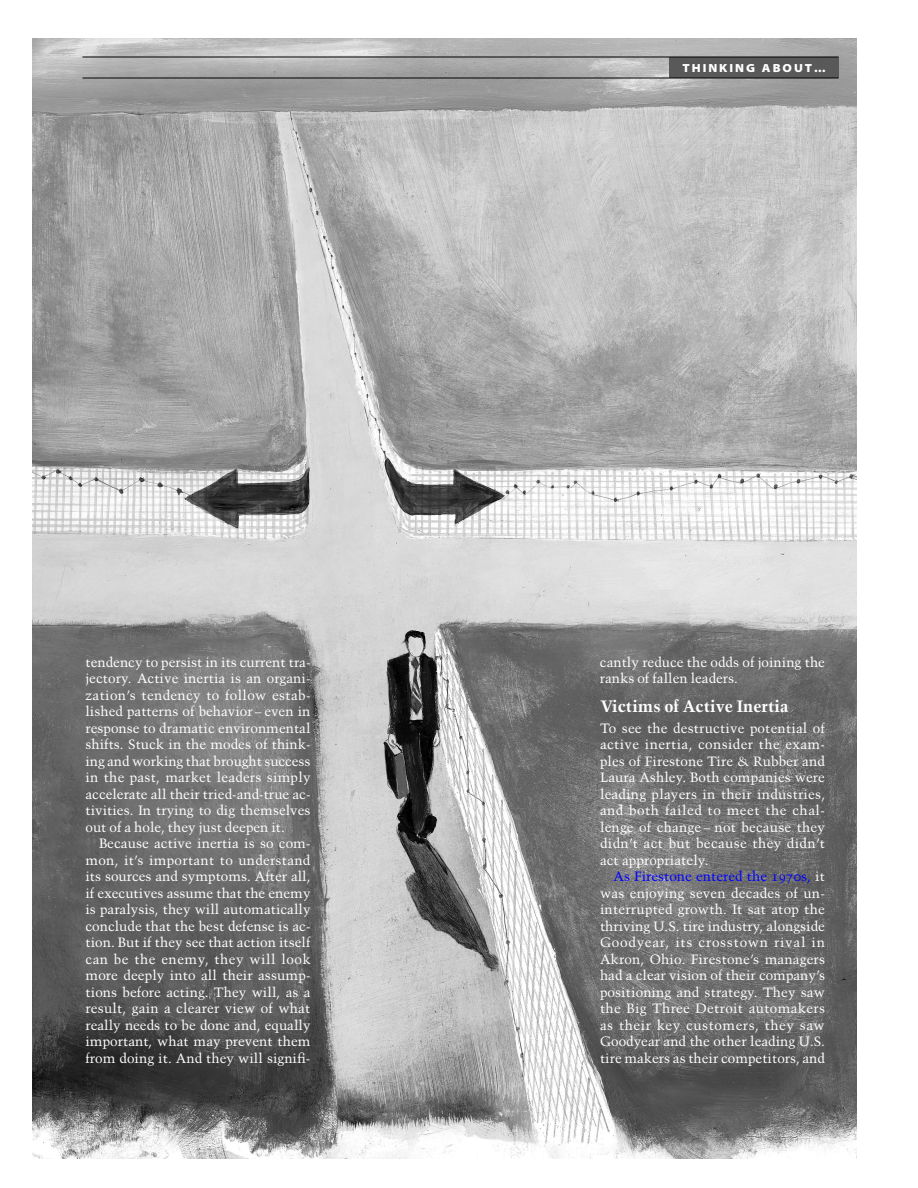
<style>
.page{position:relative;width:918px;height:1188px;background:#fff}
.page>*{position:absolute;margin:0;border:0;box-sizing:border-box;transform-origin:0 0}
.t1{font:700 16.5px "Trump Mediaeval";color:#fff}
.t2{font:13.5px/16.5px "Trump Mediaeval";color:#fff;text-align:justify}
.t3{font:13.5px "Trump Mediaeval";color:#00f}
.t4{font:11.7px "Myriad MM 830 700";letter-spacing:.165em;color:#fff}
.s1{font-family:"Trump Mediaeval SC"}
.s2{color:#fff}
</style>
<div class="page">
<img style="left:32px;top:39px;width:824px;height:1119px">
<div style="left:669px;top:57px;width:169px;height:21px;background:#595959"></div>
<hr style="left:82px;top:57px;width:756px;height:1px;background:#000">
<hr style="left:82px;top:78px;width:756px;height:1px;background:#000">
<p class="t2" style="left:86px;top:655px;width:227px">tendency to persist in its current tra&shy;jectory. Active inertia is an organi&shy;zation’s tendency to follow estab&shy;lished patterns of behavior – even in response to dramatic environmental shifts. Stuck in the modes of think&shy;ing and working that brought success in the past, market leaders simply accelerate all their tried-and-true ac&shy;tivities. In trying to dig themselves out of a hole, they just deepen it.</p>
<p class="t2" style="left:85px;top:836px;width:227px;text-indent:14px">Because active inertia is so com&shy;mon, it’s important to understand its sources and symptoms. After all, if executives assume that the enemy is paralysis, they will automatically conclude that the best defense is ac&shy;tion. But if they see that action itself can be the enemy, they will look more deeply into all their assump&shy;tions before acting. They will, as a result, gain a clearer view of what really needs to be done and, equally important, what may prevent them from doing it. And they will signifi-</p>
<p class="t4" style="left:682px;top:63px;width:145px">THINKING ABOUT…</p>
<p class="t2" style="left:600px;top:655px;width:227px">cantly reduce the odds of joining the ranks of fallen leaders.</p>
<p class="t1" style="left:600px;top:699px;width:190px">Victims of Active Inertia</p>
<p class="t2" style="left:600px;top:721px;width:227px">To see the destructive potential of active inertia, consider the exam&shy;ples of Firestone Tire &amp; Rubber and Laura Ashley. Both companies were leading players in their industries, and both failed to meet the chal&shy;lenge of change – not because they didn’t act but because they didn’t act appropriately.</p>
<p class="t2" style="left:600px;top:886px;width:227px">was enjoying seven decades of un&shy;interrupted growth. It sat atop the thriving U.S. tire industry, alongside Goodyear, its crosstown rival in Akron, Ohio. Firestone’s managers had a clear vision of their company’s positioning and strategy. They saw the Big Three Detroit automakers as their key customers, they saw Goodyear and the other leading U.S. tire makers as their competitors, and</p>
<p class="t3" style="left:613px;top:871px;width:213px">As Firestone entered the <span class="s1">1970</span>s, <span class="s2">it</span></p>
</div>
